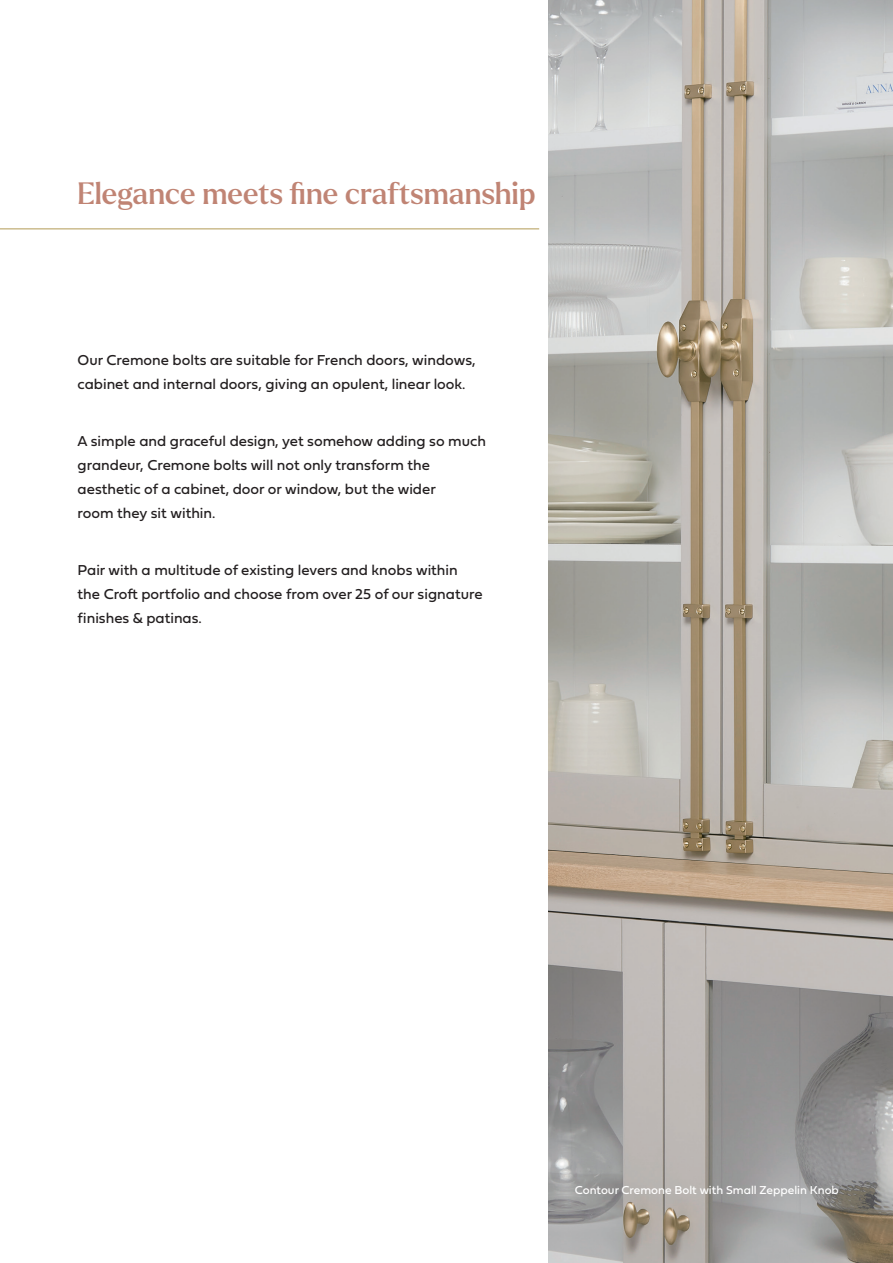
<style>
.page{position:relative;width:893px;height:1263px;background:#fff}
.page>*{position:absolute;margin:0;border:0;box-sizing:border-box;transform-origin:0 0}
.t1{font:500 30px "Larken";color:#c08474}
.t2{font:15px/24px "Fieldwork Geo Regular";color:#231f20}
.t3{font:12px "Fieldwork Geo Regular";color:#fff}
</style>
<div class="page">
<hr style="left:0;top:228px;width:539px;height:2px;background:#ccbc8d">
<img style="left:549px;top:0;width:344px;height:1263px">
<h1 class="t1" style="left:78px;top:174px;width:459px">Elegance meets fine craftsmanship</h1>
<p class="t2" style="left:78px;top:347px;width:400px">Our Cremone bolts are suitable for French doors, windows, cabinet and internal doors, giving an opulent, linear look.</p>
<p class="t2" style="left:78px;top:428px;width:410px">A simple and graceful design, yet somehow adding so much grandeur, Cremone bolts will not only transform the aesthetic of a cabinet, door or window, but the wider<br>room they sit within.</p>
<p class="t2" style="left:78px;top:557px;width:406px">Pair with a multitude of existing levers and knobs within the Croft portfolio and choose from over 25 of our signature finishes &amp; patinas.</p>
<p class="t3" style="left:575px;top:1180px;width:266px">Contour Cremone Bolt with Small Zeppelin Knob</p>
</div>
